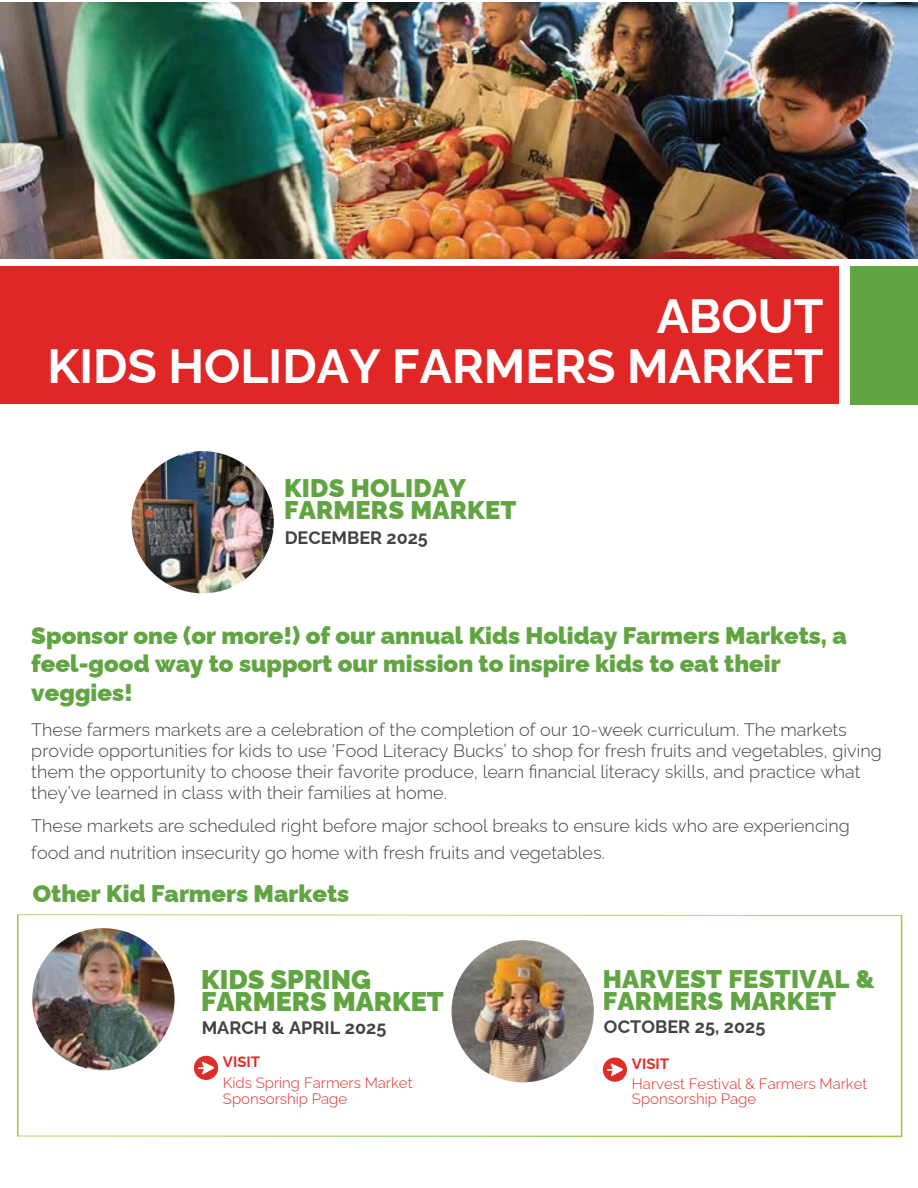
<style>
.page{position:relative;width:918px;height:1188px;background:#fff}
.page>*{position:absolute;margin:0;border:0;box-sizing:border-box;transform-origin:0 0}
.t1{font:700 48px/49.6px "Raleway";color:#fff;text-align:right}
.t2{font:900 27px/22.4px "Raleway";color:#61a543}
.t3{font:900 25.6px/22.4px "Raleway";letter-spacing:.015em;color:#61a543}
.t4{font:900 24px/28.4px "Raleway";color:#61a543}
.t5{font:300 18px/21px "Raleway";color:#424143}
.t6{font:700 18px "Raleway";letter-spacing:.005em;color:#434244}
.t7{font:700 18px "Raleway";letter-spacing:.005em;color:#424143}
.t8{font:300 15px "Raleway";color:#e02d28}
.t9{font:700 15px "Raleway";color:#e02d28}
</style>
<div class="page">
<div style="left:0;top:266px;width:838px;height:138px;background:#e02726"></div>
<img style="left:0;top:2px;width:917px;height:257px">
<div style="left:850px;top:266px;width:68px;height:138px;background:#61a543"></div>
<img style="left:131px;top:451px;width:143px;height:142px;border-radius:50%">
<svg style="left:17px;top:914px;width:885px;height:223px"></svg>
<h4 class="t1" style="left:47px;top:291px;width:778px">ABOUT<br>KIDS HOLIDAY FARMERS MARKET</h4>
<h4 class="t3" style="left:284px;top:476px;width:234px">KIDS HOLIDAY<br>FARMERS MARKET</h4>
<p class="t6" style="left:285px;top:527px;width:145px">DECEMBER 2025</p>
<h5 class="t4" style="left:31px;top:621px;width:817px">Sponsor one (or more!) of our annual Kids Holiday Farmers Markets, a feel-good way to support our mission to inspire kids to eat their veggies!</h5>
<h2 class="t5" style="left:31px;top:720px;width:852px">These farmers markets are a celebration of the completion of our 10-week curriculum. The markets provide opportunities for kids to use ‘Food Literacy Bucks’ to shop for fresh fruits and vegetables, giving them the opportunity to choose their favorite produce, learn financial literacy skills, and practice what they’ve learned in class with their families at home.</h2>
<h2 class="t5" style="left:31px;top:813px;width:820px;line-height:27px">These markets are scheduled right before major school breaks to ensure kids who are experiencing food and nutrition insecurity go home with fresh fruits and vegetables.</h2>
<h3 class="t4" style="left:33px;top:880px;width:318px">Other Kid Farmers Markets</h3>
<h2 class="t2" style="left:201px;top:968px;width:244px">KIDS SPRING<br>FARMERS MARKET</h2>
<h3 class="t7" style="left:202px;top:1017px;width:186px">MARCH &amp; APRIL 2025</h3>
<p class="t9" style="left:223px;top:1053px;width:39px">VISIT</p>
<p class="t8" style="left:223px;top:1074px;width:191px">Kids Spring Farmers Market</p>
<h2 class="t8" style="left:223px;top:1090px;width:126px">Sponsorship Page</h2>
<p class="t3" style="left:603px;top:968px;width:273px">HARVEST FESTIVAL &amp;<br>FARMERS MARKET</p>
<p class="t6" style="left:604px;top:1016px;width:163px">OCTOBER 25, 2025</p>
<h4 class="t9" style="left:632px;top:1055px;width:39px">VISIT</h4>
<p class="t8" style="left:632px;top:1074px;width:237px">Harvest Festival &amp; Farmers Market</p>
<p class="t8" style="left:632px;top:1089px;width:126px">Sponsorship Page</p>
</div>
